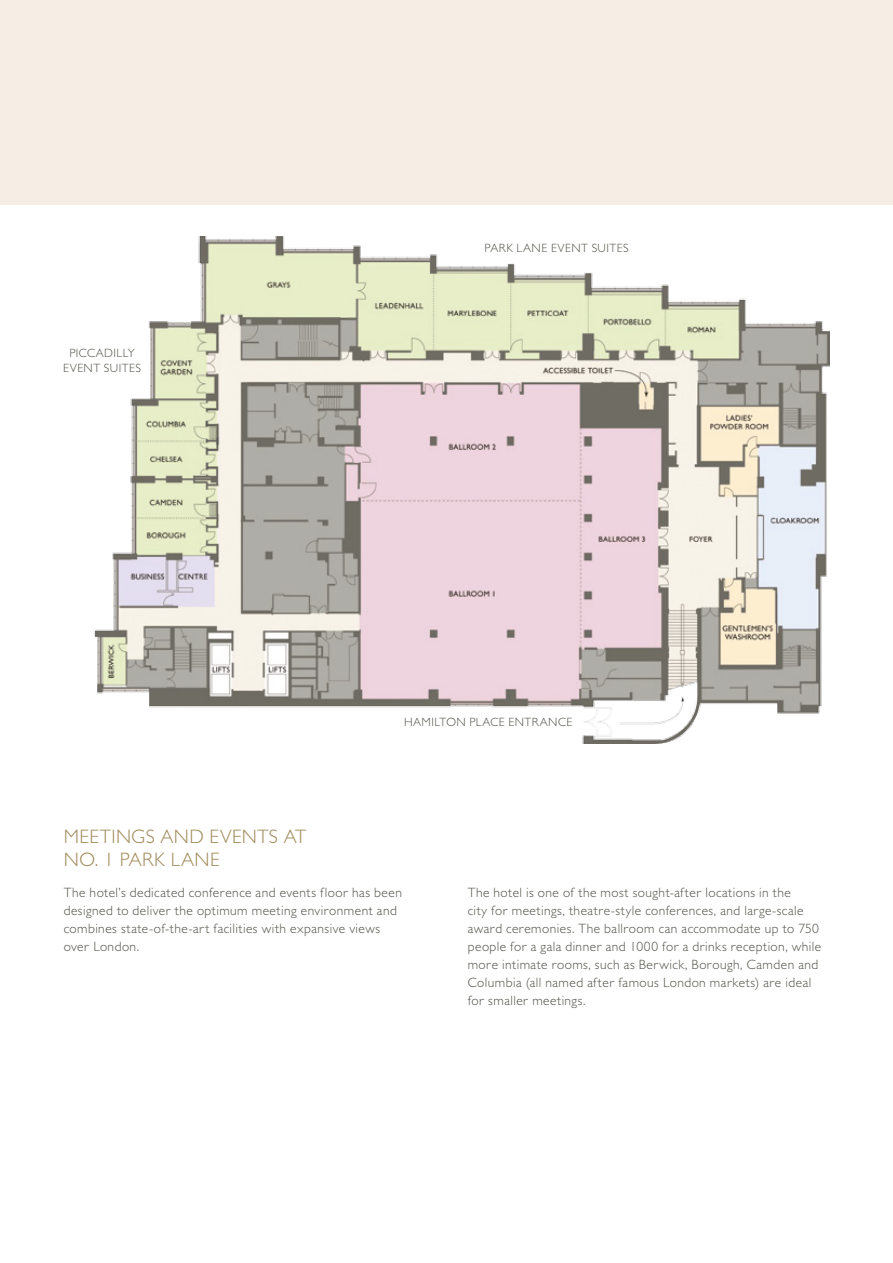
<style>
.page{position:relative;width:893px;height:1263px;background:#fff}
.page>*{position:absolute;margin:0;border:0;box-sizing:border-box;transform-origin:0 0}
.t1{font:300 19.5px/23.4px "Gill Sans MT Pro";letter-spacing:.02em;color:#9f8958}
.t2{font:300 13.5px/18px "Gill Sans MT Pro";letter-spacing:.035em;color:#525149}
.t3{font:300 12px/14.4px "Gill Sans MT Pro";letter-spacing:.035em;color:#525149;text-align:center}
</style>
<div class="page">
<div style="left:0;top:0;width:893px;height:204px;background:#f6eee4"></div>
<img style="left:94px;top:237px;width:735px;height:506px">
<p class="t3" style="left:63px;top:346px;width:79px">PICCADILLY<br>EVENT SUITES</p>
<p class="t3" style="left:485px;top:240px;width:146px">PARK LANE EVENT SUITES</p>
<p class="t3" style="left:404px;top:714px;width:170px">HAMILTON PLACE ENTRANCE</p>
<h1 class="t1" style="left:64px;top:824px;width:244px">MEETINGS AND EVENTS AT<br>NO. 1 PARK LANE</h1>
<p class="t2" style="left:64px;top:883px;width:340px">The hotel’s dedicated conference and events floor has been designed to deliver the optimum meeting environment and combines state-of-the-art facilities with expansive views over London.</p>
<p class="t2" style="left:468px;top:883px;width:355px">The hotel is one of the most sought-after locations in the<br>city for meetings, theatre-style conferences, and large-scale award ceremonies. The ballroom can accommodate up to 750 people for a gala dinner and 1000 for a drinks reception, while more intimate rooms, such as Berwick, Borough, Camden and Columbia (all named after famous London markets) are ideal for smaller meetings.</p>
</div>
